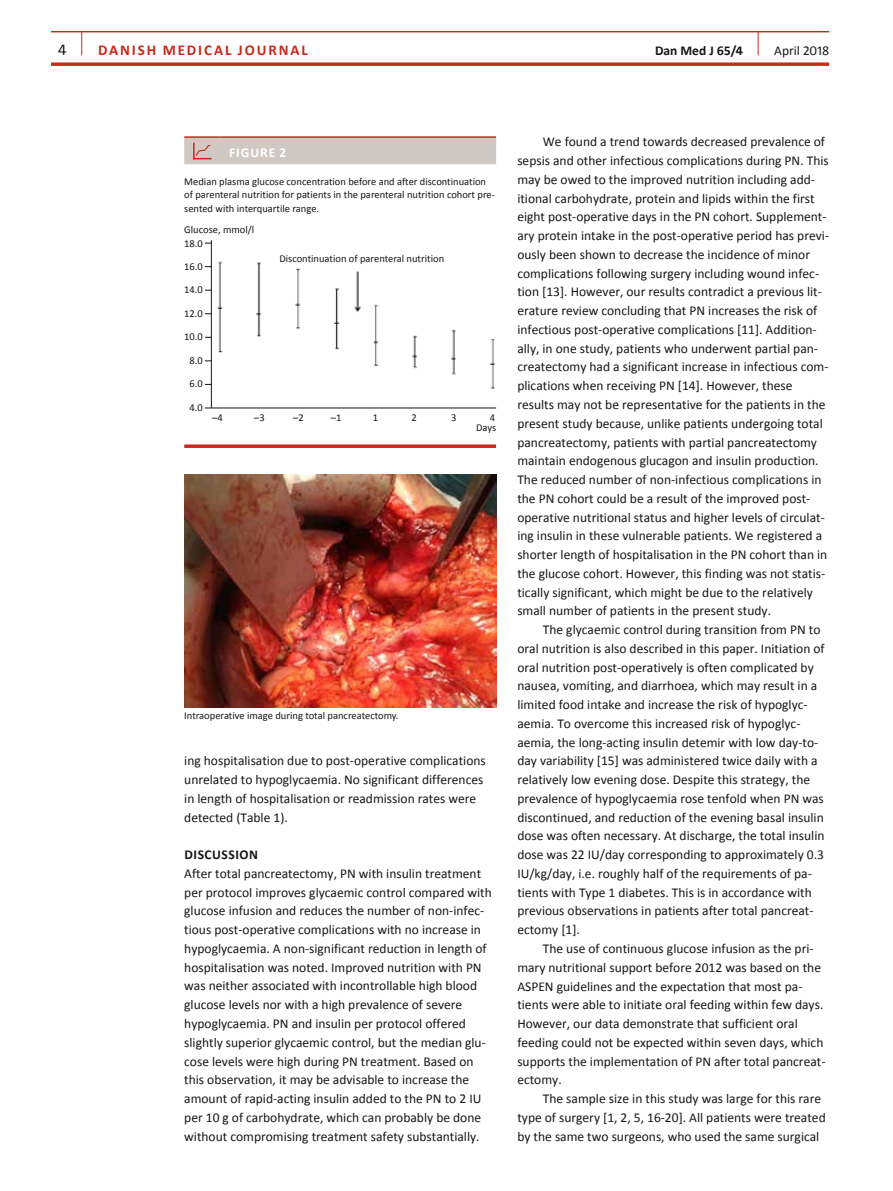
<style>
.page{position:relative;width:893px;height:1191px;background:#fff}
.page>*{position:absolute;margin:0;border:0;box-sizing:border-box;transform-origin:0 0}
.t1{font:16.5px "Calibri";color:#151616}
.t2{font:700 15px "Calibri";letter-spacing:.125em;color:#c9291c}
.t3{font:13.5px/18.8px "Calibri";color:#151616}
.t4{font:700 13.5px "Calibri";letter-spacing:.04em;color:#151616}
.t5{font:700 13.5px "Calibri";letter-spacing:.075em;color:#fff}
.t6{font:10.5px/13.5px "Calibri";color:#151616}
</style>
<div class="page">
<hr style="left:51px;top:31px;width:778px;height:1px;background:#c9291c">
<svg style="left:51px;top:62px;width:778px;height:4px;background:#d0453a"></svg>
<svg style="left:81px;top:32px;width:1px;height:23px"></svg>
<svg style="left:758px;top:32px;width:1px;height:23px"></svg>
<hr style="left:184px;top:136px;width:36px;height:2px;background:#c9291c">
<hr style="left:220px;top:136px;width:276px;height:2px;background:#c9291c">
<div style="left:184px;top:137px;width:312px;height:27px;background:#d0c8c3"></div>
<img style="left:217px;top:261px;width:278px;height:128px">
<hr style="left:205px;top:407px;width:291px;height:1px;background:#151616">
<hr style="left:211px;top:240px;width:1px;height:168px;background:#151616">
<div style="left:279px;top:254px;width:190px;height:13px;background:#fff"></div>
<svg style="left:184px;top:444px;width:312px;height:4px"></svg>
<img style="left:184px;top:474px;width:312px;height:234px">
<p class="t1" style="left:58px;top:40px;width:10px">4</p>
<p class="t2" style="left:98px;top:41px;width:211px">DANISH MEDICAL JOURNAL</p>
<p class="t4" style="left:655px;top:42px;width:90px">Dan Med J 65/4</p>
<p class="t3" style="left:774px;top:41px;width:56px">April 2018</p>
<p class="t5" style="left:229px;top:144px;width:59px">FIGURE 2</p>
<p class="t6" style="left:184px;top:174px;width:312px">Median plasma glucose concentration before and after discontinuation of parenteral nutrition for patients in the parenteral nutrition cohort pre&shy;sented with interquartile range.</p>
<p class="t6" style="left:184px;top:236px;width:20px">18.0</p>
<p class="t6" style="left:184px;top:259px;width:20px">16.0</p>
<p class="t6" style="left:184px;top:283px;width:20px">14.0</p>
<p class="t6" style="left:184px;top:306px;width:20px">12.0</p>
<p class="t6" style="left:184px;top:329px;width:20px">10.0</p>
<p class="t6" style="left:190px;top:353px;width:15px">8.0</p>
<p class="t6" style="left:190px;top:376px;width:15px">6.0</p>
<p class="t6" style="left:190px;top:400px;width:15px">4.0</p>
<p class="t6" style="left:184px;top:222px;width:71px">Glucose, mmol/l</p>
<p class="t6" style="left:279px;top:251px;width:166px">Discontinuation of parenteral nutrition</p>
<p class="t6" style="left:212px;top:410px;width:12px">–4</p>
<p class="t6" style="left:254px;top:410px;width:12px">–3</p>
<p class="t6" style="left:293px;top:410px;width:12px">–2</p>
<p class="t6" style="left:331px;top:410px;width:12px">–1</p>
<p class="t6" style="left:373px;top:410px;width:7px">1</p>
<p class="t6" style="left:412px;top:410px;width:7px">2</p>
<p class="t6" style="left:451px;top:410px;width:7px">3</p>
<p class="t6" style="left:490px;top:410px;width:7px">4</p>
<p class="t6" style="left:476px;top:420px;width:22px">Days</p>
<p class="t6" style="left:184px;top:708px;width:216px">Intraoperative image during total pancreatectomy.</p>
<p class="t3" style="left:184px;top:751px;width:303px">ing hospitalisation due to post-operative complications unrelated to hypoglycaemia. No significant differences in length of hospitalisation or readmission rates were detected (Table 1).</p>
<p class="t4" style="left:185px;top:846px;width:75px">DISCUSSION</p>
<p class="t3" style="left:184px;top:863px;width:309px">After total pancreatectomy, PN with insulin treatment per protocol improves glycaemic control compared with glucose infusion and reduces the number of non-infec&shy;tious post-operative complications with no increase in hypoglycaemia. A non-significant reduction in length of hospitalisation was noted. Improved nutrition with PN was neither associated with incontrollable high blood glucose levels nor with a high prevalence of severe hypoglycaemia. PN and insulin per protocol offered slightly superior glycaemic control, but the median glu&shy;cose levels were high during PN treatment. Based on this observation, it may be advisable to increase the amount of rapid-acting insulin added to the PN to 2 IU per 10 g of carbohydrate, which can probably be done without compromising treatment safety substantially.</p>
<p class="t3" style="left:517px;top:132px;width:313px;text-indent:26px">We found a trend towards decreased prevalence of sepsis and other infectious complications during PN. This may be owed to the improved nutrition including add&shy;itional carbohydrate, protein and lipids within the first eight post-operative days in the PN cohort. Supplement&shy;ary protein intake in the post-operative period has previ&shy;ously been shown to decrease the incidence of minor complications following surgery including wound infec&shy;tion [13]. However, our results contradict a previous lit&shy;erature review concluding that PN increases the risk of infectious post-operative complications [11]. Addition&shy;ally, in one study, patients who underwent partial pan&shy;createctomy had a significant increase in infectious com&shy;plications when receiving PN [14]. However, these results may not be representative for the patients in the present study because, unlike patients undergoing total pancreatectomy, patients with partial pancreatectomy maintain endogenous glucagon and insulin production.<br>The reduced number of non-infectious complications in the PN cohort could be a result of the improved post&shy;operative nutritional status and higher levels of circulat&shy;ing insulin in these vulnerable patients. We registered a shorter length of hospitalisation in the PN cohort than in the glucose cohort. However, this finding was not statis&shy;tically significant, which might be due to the relatively small number of patients in the present study.</p>
<p class="t3" style="left:517px;top:619px;width:309px;text-indent:26px">The glycaemic control during transition from PN to oral nutrition is also described in this paper. Initiation of oral nutrition post-operatively is often complicated by nausea, vomiting, and diarrhoea, which may result in a limited food intake and increase the risk of hypoglyc&shy;aemia. To overcome this increased risk of hypoglyc&shy;aemia, the long-acting insulin detemir with low day-to&shy;day variability [15] was administered twice daily with a relatively low evening dose. Despite this strategy, the prevalence of hypoglycaemia rose tenfold when PN was discontinued, and reduction of the evening basal insulin dose was often necessary. At discharge, the total insulin dose was 22 IU/day corresponding to approximately 0.3<br>IU/kg/day, i.e. roughly half of the requirements of pa&shy;tients with Type 1 diabetes. This is in accordance with previous observations in patients after total pancreat&shy;ectomy [1].</p>
<p class="t3" style="left:517px;top:938px;width:309px;text-indent:26px">The use of continuous glucose infusion as the pri&shy;mary nutritional support before 2012 was based on the ASPEN guidelines and the expectation that most pa&shy;tients were able to initiate oral feeding within few days.<br>However, our data demonstrate that sufficient oral feeding could not be expected within seven days, which supports the implementation of PN after total pancreat&shy;ectomy.</p>
<p class="t3" style="left:517px;top:1088px;width:310px;text-indent:26px">The sample size in this study was large for this rare type of surgery [1, 2, 5, 16-20]. All patients were treated by the same two surgeons, who used the same surgical</p>
</div>
